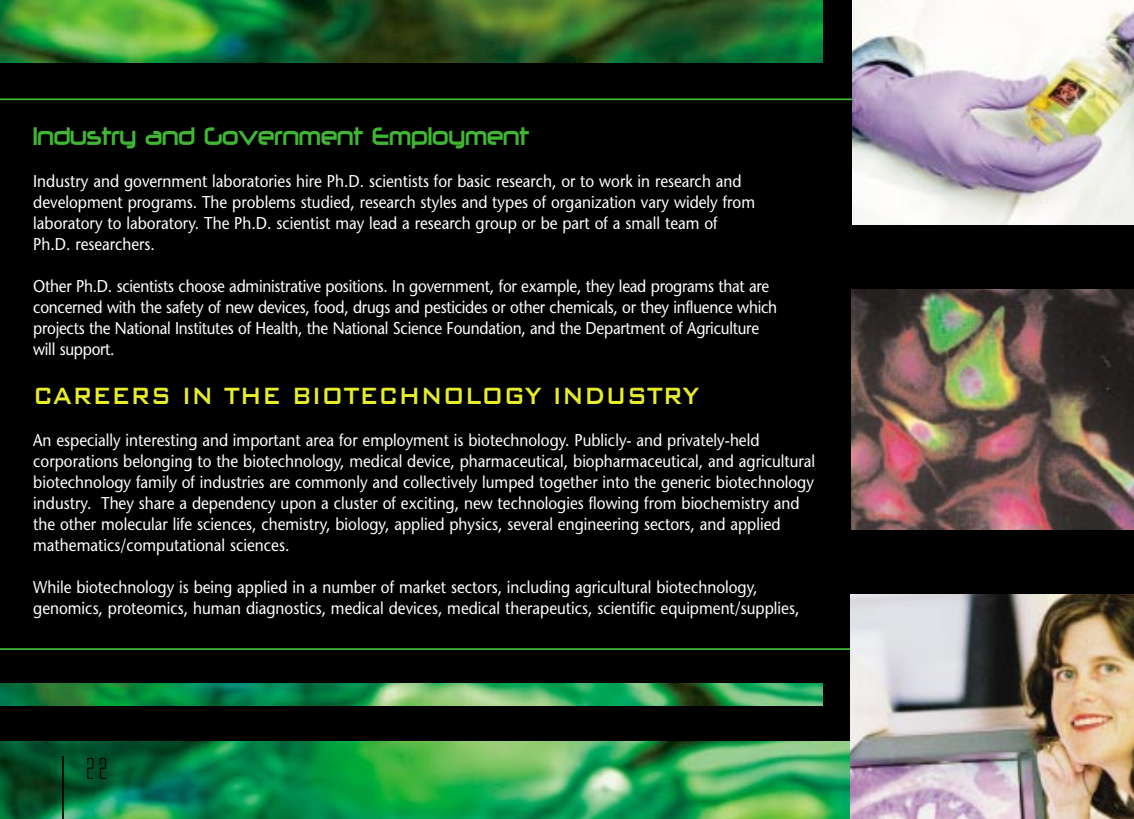
<style>
.page{position:relative;width:1134px;height:819px;background:#fff}
.page>*{position:absolute;margin:0;border:0;box-sizing:border-box;transform-origin:0 0}
.t1{font:500 31.5px "Bank Gothic BT";color:#e7ed28;scale:.8 1}
.t2{font:28px "Neuropolitical";color:#41b634;scale:.8 1}
.t3{font:28px "Alien League";color:#000}
.t4{font:17.15px/21px "Stone Sans";color:#fff;scale:.9 1}
</style>
<div class="page">
<img style="left:0;top:0;width:850px;height:819px">
<div style="left:824px;top:0;width:310px;height:740px;background:#000"></div>
<img style="left:851px;top:289px;width:283px;height:241px">
<div style="left:0;top:706px;width:850px;height:34px;background:#000"></div>
<div style="left:0;top:63px;width:850px;height:620px;background:#000"></div>
<hr style="left:0;top:98px;width:1134px;height:2px;background:#41b634">
<img style="left:853px;top:0;width:281px;height:225px">
<hr style="left:0;top:648px;width:1134px;height:2px;background:#41b634">
<img style="left:850px;top:594px;width:284px;height:225px">
<hr style="left:62px;top:756px;width:2px;height:63px;background:#000">
<h2 class="t2" style="left:33px;top:119px;width:621px">Industry and Government Employment</h2>
<p class="t4" style="left:33px;top:173px;width:804px">Industry and government laboratories hire Ph.D. scientists for basic research, or to work in research and development programs. The problems studied, research styles and types of organization vary widely from laboratory to laboratory. The Ph.D. scientist may lead a research group or be part of a small team of Ph.D. researchers.</p>
<p class="t4" style="left:33px;top:278px;width:828px">Other Ph.D. scientists choose administrative positions. In government, for example, they lead programs that are concerned with the safety of new devices, food, drugs and pesticides or other chemicals, or they influence which projects the National Institutes of Health, the National Science Foundation, and the Department of Agriculture will support.</p>
<h1 class="t1" style="left:33px;top:375px;width:834px">CAREERS IN THE BIOTECHNOLOGY INDUSTRY</h1>
<p class="t4" style="left:33px;top:432px;width:870px">An especially interesting and important area for employment is biotechnology. Publicly- and privately-held corporations belonging to the biotechnology, medical device, pharmaceutical, biopharmaceutical, and agricultural biotechnology family of industries are commonly and collectively lumped together into the generic biotechnology industry. They share a dependency upon a cluster of exciting, new technologies flowing from biochemistry and the other molecular life sciences, chemistry, biology, applied physics, several engineering sectors, and applied mathematics/computational sciences.</p>
<p class="t4" style="left:33px;top:579px;width:853px">While biotechnology is being applied in a number of market sectors, including agricultural biotechnology, genomics, proteomics, human diagnostics, medical devices, medical therapeutics, scientific equipment/supplies,</p>
<h2 class="t3" style="left:85px;top:753px;width:27px">22</h2>
</div>
